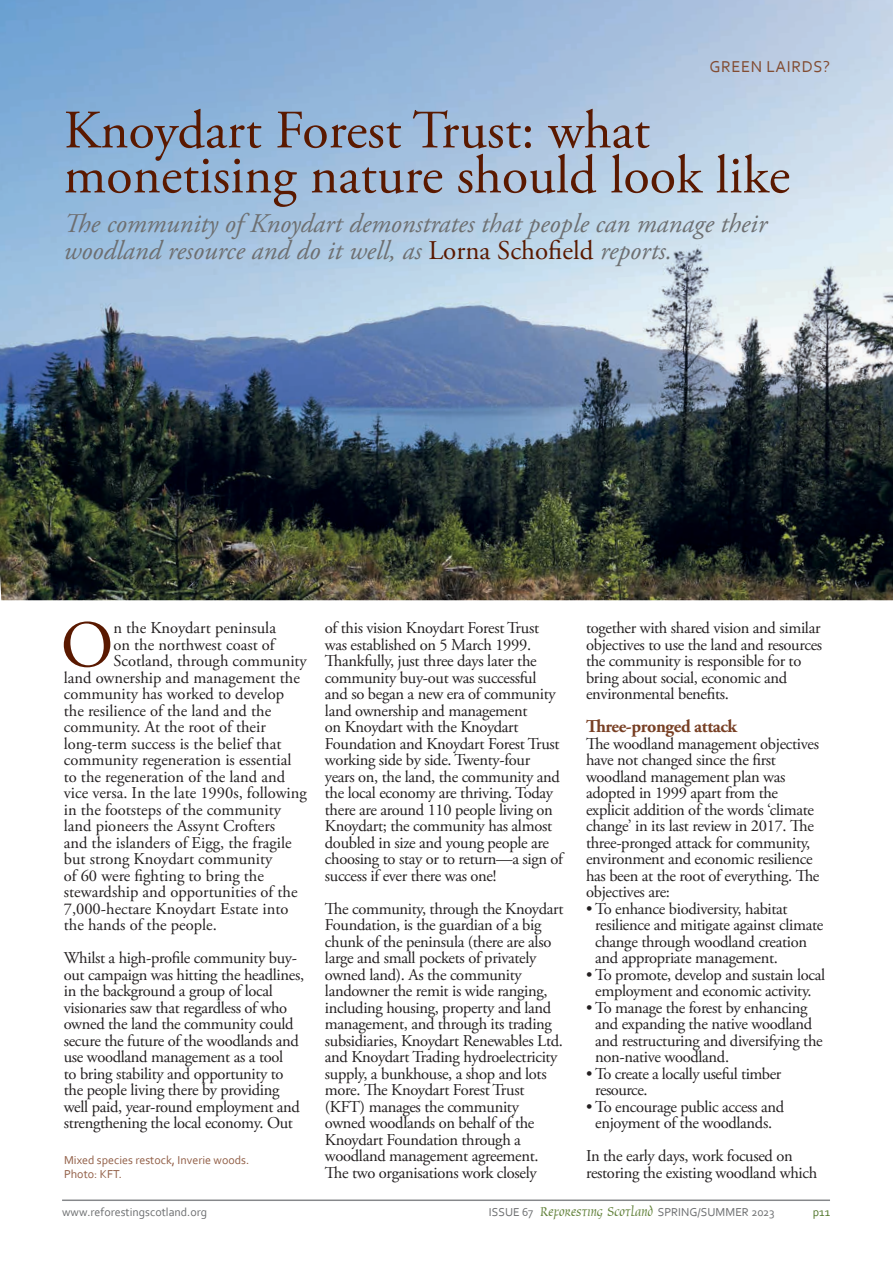
<style>
.page{position:relative;width:893px;height:1263px;background:#fff}
.page>*{position:absolute;margin:0;border:0;box-sizing:border-box;transform-origin:0 0}
.General_Body_Text{font:66.3px "Adobe Garamond Pro";color:#5a1900}
.Header_for_Theme_art{font:54px/45px "Adobe Garamond Pro";color:#5a1900}
.standfirst{font:italic 27px/27px "Adobe Garamond Pro";color:#6d6f71}
.subhead_garamond_for{font:700 18px "Adobe Garamond Pro";letter-spacing:-.02em;color:#784025}
.General_body_text{font:16.5px/16.5px "Adobe Garamond Pro";letter-spacing:-.02em;color:#231f20}
.General_Body_Text-2{font:16.5px "Adobe Garamond Pro";color:#231f20}
.Running_header_for_t{font:16.5px "Corbel";letter-spacing:.04em;color:#824c32}
.t1{font:12px "Corbel";color:#6d6f71}
.caption_for_themes{font:12px/13.5px "Corbel";color:#915e46}
.t2{font:12px "Corbel";color:#4f7428}
.s1{font-style:normal;color:#5a1900}
.s2{font-family:"Oxford";font-size:15px;color:#64833d}
</style>
<div class="page">
<hr style="left:62px;top:1199px;width:768px;height:2px;background:#86888b">
<img style="left:0;top:0;width:893px;height:600px">
<p class="Running_header_for_t" style="left:709px;top:56px;width:122px">GREEN LAIRDS?</p>
<p class="Header_for_Theme_art" style="left:64px;top:110px;width:728px">Knoydart Forest Trust: what monetising nature should look like</p>
<p class="standfirst" style="left:64px;top:211px;width:705px">The community of Knoydart demonstrates that people can manage their woodland resource and do it well, as <span class="s1">Lorna Schofield</span> reports.</p>
<p class="General_Body_Text" style="left:61px;top:605px;width:54px">O</p>
<p class="General_Body_Text-2" style="left:113px;top:618px;width:164px">n the Knoydart peninsula</p>
<p class="General_Body_Text-2" style="left:113px;top:635px;width:163px">on the northwest coast of</p>
<p class="General_Body_Text-2" style="left:113px;top:651px;width:195px">Scotland, through community</p>
<p class="General_Body_Text-2" style="left:64px;top:668px;width:238px">land ownership and management the</p>
<p class="General_Body_Text-2" style="left:64px;top:684px;width:222px">community has worked to develop</p>
<p class="General_Body_Text-2" style="left:64px;top:701px;width:209px">the resilience of the land and the</p>
<p class="General_Body_Text-2" style="left:64px;top:717px;width:204px">community. At the root of their</p>
<p class="General_Body_Text-2" style="left:64px;top:734px;width:219px">long-term success is the belief that</p>
<p class="General_Body_Text-2" style="left:64px;top:750px;width:229px">community regeneration is essential</p>
<p class="General_Body_Text-2" style="left:64px;top:767px;width:223px">to the regeneration of the land and</p>
<p class="General_Body_Text-2" style="left:64px;top:783px;width:245px">vice versa. In the late 1990s, following</p>
<p class="General_Body_Text-2" style="left:64px;top:800px;width:219px">in the footsteps of the community</p>
<p class="General_Body_Text-2" style="left:64px;top:816px;width:213px">land pioneers the Assynt Crofters</p>
<p class="General_Body_Text-2" style="left:64px;top:833px;width:229px">and the islanders of Eigg, the fragile</p>
<p class="General_Body_Text-2" style="left:64px;top:849px;width:210px">but strong Knoydart community</p>
<p class="General_Body_Text-2" style="left:64px;top:866px;width:202px">of 60 were fighting to bring the</p>
<p class="General_Body_Text-2" style="left:64px;top:882px;width:235px">stewardship and opportunities of the</p>
<p class="General_Body_Text-2" style="left:64px;top:899px;width:226px">7,000-hectare Knoydart Estate into</p>
<p class="General_Body_Text-2" style="left:64px;top:915px;width:155px">the hands of the people.</p>
<p class="General_body_text" style="left:64px;top:950px;width:242px">Whilst a high-profile community buy&shy;out campaign was hitting the headlines, in the background a group of local visionaries saw that regardless of who owned the land the community could secure the future of the woodlands and use woodland management as a tool<br>to bring stability and opportunity to the people living there by providing well paid, year-round employment and strengthening the local economy. Out</p>
<p class="caption_for_themes" style="left:64px;top:1153px;width:187px">Mixed species restock, Inverie woods.<br>Photo: KFT.</p>
<p class="General_body_text" style="left:325px;top:620px;width:240px">of this vision Knoydart Forest Trust was established on 5 March 1999.<br>Thankfully, just three days later the community buy-out was successful and so began a new era of community land ownership and management<br>on Knoydart with the Knoydart Foundation and Knoydart Forest Trust working side by side. Twenty-four years on, the land, the community and the local economy are thriving. Today there are around 110 people living on Knoydart; the community has almost doubled in size and young people are choosing to stay or to return—a sign of success if ever there was one!</p>
<p class="General_body_text" style="left:325px;top:901px;width:240px">The community, through the Knoydart Foundation, is the guardian of a big chunk of the peninsula (there are also large and small pockets of privately owned land). As the community landowner the remit is wide ranging, including housing, property and land management, and through its trading subsidiaries, Knoydart Renewables Ltd. and Knoydart Trading hydroelectricity supply, a bunkhouse, a shop and lots more. The Knoydart Forest Trust (KFT) manages the community owned woodlands on behalf of the Knoydart Foundation through a woodland management agreement.<br>The two organisations work closely</p>
<p class="General_body_text" style="left:586px;top:620px;width:238px">together with shared vision and similar objectives to use the land and resources the community is responsible for to bring about social, economic and environmental benefits.</p>
<p class="subhead_garamond_for" style="left:586px;top:716px;width:153px">Three-pronged attack</p>
<p class="General_body_text" style="left:586px;top:736px;width:235px">The woodland management objectives have not changed since the first woodland management plan was adopted in 1999 apart from the explicit addition of the words ‘climate change’ in its last review in 2017. The three-pronged attack for community, environment and economic resilience has been at the root of everything. The objectives are:</p>
<p class="General_body_text" style="left:595px;top:901px;width:230px;text-indent:-9px">• To enhance biodiversity, habitat resilience and mitigate against climate change through woodland creation and appropriate management.</p>
<p class="General_body_text" style="left:586px;top:967px;width:241px;text-align:center">• To promote, develop and sustain local employment and economic activity.</p>
<p class="General_body_text" style="left:595px;top:1000px;width:229px;text-indent:-9px">• To manage the forest by enhancing and expanding the native woodland and restructuring and diversifying the non-native woodland.</p>
<p class="General_body_text" style="left:595px;top:1066px;width:188px;text-indent:-9px">• To create a locally useful timber resource.</p>
<p class="General_body_text" style="left:586px;top:1099px;width:200px;text-align:center">• To encourage public access and enjoyment of the woodlands.</p>
<p class="General_body_text" style="left:586px;top:1148px;width:233px">In the early days, work focused on restoring the existing woodland which</p>
<p class="t1" style="left:62px;top:1204px;width:147px">www.reforestingscotland.org</p>
<p class="t1" style="left:489px;top:1204px;width:287px">ISSUE 67 <span class="s2">Reforesting Scotland</span> SPRING/SUMMER 2023</p>
<p class="t2" style="left:813px;top:1204px;width:19px">p11</p>
</div>
